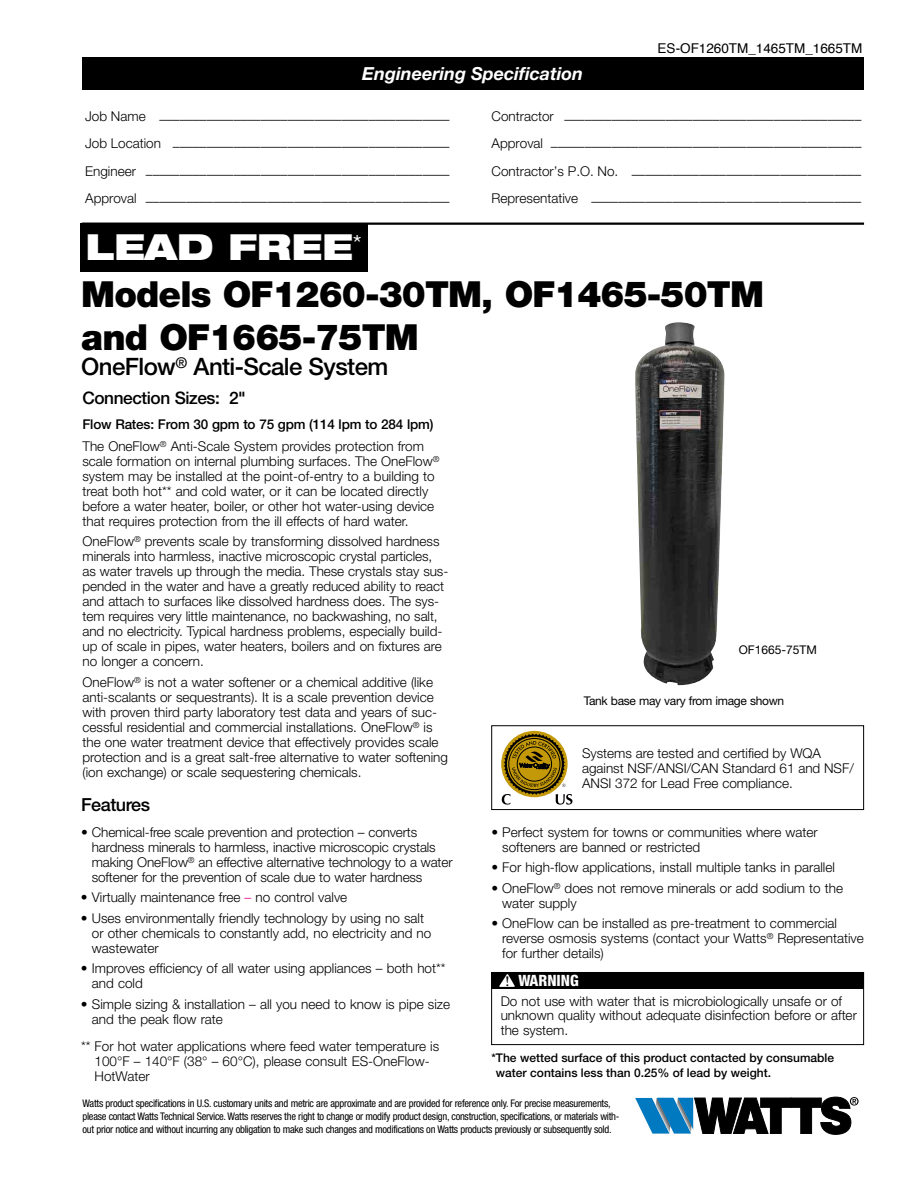
<style>
.page{position:relative;width:918px;height:1188px;background:#fff}
.page>*{position:absolute;margin:0;border:0;box-sizing:border-box;transform-origin:0 0}
.t1{font:900 36px/43.2px "Helvetica Neue LT Std";letter-spacing:-.025em;color:#000}
.t2{font:900 expanded 36px "Helvetica Neue LT Std";color:#fff}
.t3{font:500 24px "Helvetica Neue LT Std";letter-spacing:-.025em;color:#000}
.t4{font:italic 700 18px "Helvetica Neue LT Std";color:#fff}
.t5{font:500 18px "Helvetica Neue LT Std";letter-spacing:-.025em;color:#000}
.t6{font:500 17.25px "Helvetica Neue LT Std";letter-spacing:-.025em;color:#000}
.t7{font:800 condensed 15.6px "Helvetica Neue LT Std";color:#fff}
.t8{font:300 13.5px/15px "Helvetica Neue LT Std";color:#000}
.t9{font:13.5px "Helvetica";color:#000}
.t10{font:500 12px/14.4px "Helvetica Neue LT Std";color:#000}
.t11{font:12px "Helvetica Neue LT Std";letter-spacing:-.025em;color:#000}
.t12{font:12px "Helvetica Neue LT Std";color:#000}
.t13{font:condensed 10.5px/13.2px "Helvetica Neue LT Std";letter-spacing:-.025em;color:#000}
.s1{font-weight:500}
.s2{color:#e20086}
.s3{font-family:"Minion Pro Semibold Subh";font-weight:400;font-stretch:normal;font-size:14.55px;color:#000}
</style>
<div class="page">
<div style="left:82px;top:57px;width:781px;height:32px;background:#000"></div>
<hr style="left:82px;top:223px;width:782px;height:2px;background:#000">
<svg style="left:635px;top:1097px;width:224px;height:38px"></svg>
<div style="left:80px;top:223px;width:288px;height:48px;background:#000"></div>
<img style="left:635px;top:322px;width:90px;height:363px">
<div style="left:491px;top:725px;width:373px;height:85px;border:1px solid #000"></div>
<svg style="left:502px;top:733px;width:70px;height:72px"></svg>
<div style="left:491px;top:972px;width:373px;height:17px;background:#000"></div>
<svg style="left:499px;top:974px;width:16px;height:13px"></svg>
<div style="left:491px;top:972px;width:373px;height:73px;border:1px solid #000"></div>
<h3 class="t4" style="left:362px;top:62px;width:222px">Engineering Specification</h3>
<p class="t9" style="left:658px;top:37px;width:206px">ES-OF1260TM_1465TM_1665TM</p>
<p class="t8" style="left:85px;top:112px;width:366px">Job Name –––––––––––––––––––––––––––––––––––––––––––</p>
<p class="t8" style="left:492px;top:112px;width:371px">Contractor ––––––––––––––––––––––––––––––––––––––––––––</p>
<p class="t8" style="left:85px;top:139px;width:366px">Job Location –––––––––––––––––––––––––––––––––––––––––</p>
<p class="t8" style="left:492px;top:139px;width:371px">Approval ––––––––––––––––––––––––––––––––––––––––––––––</p>
<p class="t8" style="left:85px;top:166px;width:366px">Engineer –––––––––––––––––––––––––––––––––––––––––––––</p>
<p class="t8" style="left:492px;top:166px;width:371px">Contractor’s P.O. No. ––––––––––––––––––––––––––––––––––</p>
<p class="t8" style="left:85px;top:193px;width:366px">Approval –––––––––––––––––––––––––––––––––––––––––––––</p>
<p class="t8" style="left:492px;top:193px;width:371px">Representative ––––––––––––––––––––––––––––––––––––––––</p>
<h1 class="t2" style="left:85px;top:224px;width:278px">LEAD FREE<sup>*</sup></h1>
<h1 class="t1" style="left:81px;top:272px;width:684px">Models OF1260-30TM, OF1465-50TM and OF1665-75TM</h1>
<h2 class="t3" style="left:81px;top:352px;width:309px">OneFlow<sup>®</sup> Anti-Scale System</h2>
<p class="t6" style="left:82px;top:388px;width:165px">Connection Sizes: 2"</p>
<p class="t8" style="left:82px;top:413px;width:352px;line-height:21.6px"><span class="s1">Flow Rates: From 30 gpm to 75 gpm (114 lpm to 284 lpm)<br></span>The OneFlow<sup>®</sup> Anti-Scale System provides protection from</p>
<p class="t8" style="left:82px;top:453px;width:358px">scale formation on internal plumbing surfaces. The OneFlow<sup>® </sup>system may be installed at the point-of-entry to a building to treat both hot** and cold water, or it can be located directly before a water heater, boiler, or other hot water-using device that requires protection from the ill effects of hard water.</p>
<p class="t8" style="left:82px;top:534px;width:367px">OneFlow<sup>®</sup> prevents scale by transforming dissolved hardness minerals into harmless, inactive microscopic crystal particles, as water travels up through the media. These crystals stay sus&shy;pended in the water and have a greatly reduced ability to react and attach to surfaces like dissolved hardness does. The sys&shy;tem requires very little maintenance, no backwashing, no salt, and no electricity. Typical hardness problems, especially build&shy;up of scale in pipes, water heaters, boilers and on fixtures are no longer a concern.</p>
<p class="t8" style="left:82px;top:674px;width:367px">OneFlow<sup>®</sup> is not a water softener or a chemical additive (like anti-scalants or sequestrants). It is a scale prevention device with proven third party laboratory test data and years of suc&shy;cessful residential and commercial installations. OneFlow<sup>®</sup> is the one water treatment device that effectively provides scale protection and is a great salt-free alternative to water softening (ion exchange) or scale sequestering chemicals.</p>
<h3 class="t5" style="left:81px;top:793px;width:71px">Features</h3>
<p class="t8" style="left:92px;top:824px;width:362px;text-indent:-11px">• Chemical-free scale prevention and protection – converts hardness minerals to harmless, inactive microscopic crystals making OneFlow<sup>®</sup> an effective alternative technology to a water softener for the prevention of scale due to water hardness</p>
<p class="t8" style="left:81px;top:890px;width:268px">• Virtually maintenance free <span class="s2">–</span> no control valve</p>
<p class="t8" style="left:92px;top:910px;width:341px;text-indent:-11px">• Uses environmentally friendly technology by using no salt or other chemicals to constantly add, no electricity and no wastewater</p>
<p class="t8" style="left:92px;top:961px;width:355px;text-indent:-11px">• Improves efficiency of all water using appliances – both hot** and cold</p>
<p class="t8" style="left:92px;top:996px;width:360px;text-indent:-11px">• Simple sizing &amp; installation – all you need to know is pipe size and the peak flow rate</p>
<p class="t8" style="left:95px;top:1038px;width:346px;text-indent:-14px">** For hot water applications where feed water temperature is<br>100°F – 140°F (38° – 60°C), please consult ES-OneFlow-<br>HotWater</p>
<p class="t12" style="left:739px;top:643px;width:80px">OF1665-75TM</p>
<p class="t11" style="left:584px;top:694px;width:202px">Tank base may vary from image shown</p>
<p class="t8" style="left:582px;top:745px;width:273px">Systems are tested and certified by WQA against NSF/ANSI/CAN Standard 61 and NSF/<br>ANSI 372 for Lead Free compliance.</p>
<p class="t8" style="left:502px;top:824px;width:317px;text-indent:-11px">• Perfect system for towns or communities where water softeners are banned or restricted</p>
<p class="t8" style="left:491px;top:860px;width:345px">• For high-flow applications, install multiple tanks in parallel</p>
<p class="t8" style="left:502px;top:880px;width:342px;text-indent:-11px">• OneFlow<sup>®</sup> does not remove minerals or add sodium to the water supply</p>
<p class="t8" style="left:502px;top:916px;width:363px;text-indent:-11px">• OneFlow can be installed as pre-treatment to commercial reverse osmosis systems (contact your Watts<sup>®</sup> Representative for further details)</p>
<p class="t7" style="left:505px;top:971px;width:75px"><span class="s3">!</span> WARNING</p>
<p class="t8" style="left:501px;top:994px;width:358px;line-height:14.2px">Do not use with water that is microbiologically unsafe or of unknown quality without adequate disinfection before or after the system.</p>
<p class="t10" style="left:496px;top:1051px;width:340px;text-indent:-4px">*The wetted surface of this product contacted by consumable water contains less than 0.25% of lead by weight.</p>
<p class="t13" style="left:82px;top:1096px;width:539px">Watts product specifications in U.S. customary units and metric are approximate and are provided for reference only. For precise measurements, please contact Watts Technical Service. Watts reserves the right to change or modify product design, construction, specifications, or materials with&shy;out prior notice and without incurring any obligation to make such changes and modifications on Watts products previously or subsequently sold.</p>
</div>
